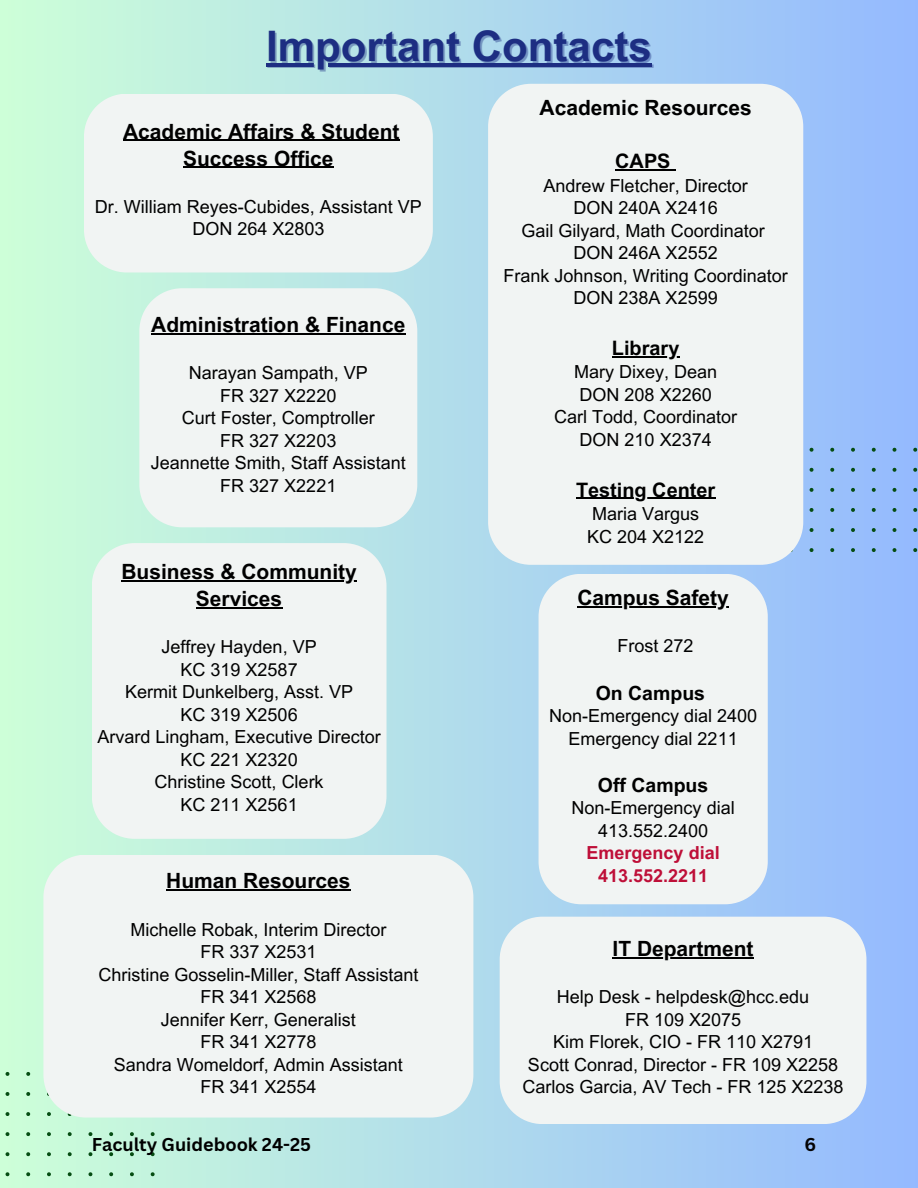
<style>
.page{position:relative;width:918px;height:1188px;background:#fff}
.page>*{position:absolute;margin:0;border:0;box-sizing:border-box;transform-origin:0 0}
.t1{font:700 42.15px "Arial MT Pro";color:#1d2e82}
.t2{font:700 21px/27px "Arial MT Pro";color:#000;text-align:center}
.t3{font:700 19.95px "Arial MT Pro";color:#000}
.t4{font:700 19.5px "Arial MT Pro";color:#000}
.t5{font:18px/22.5px "Arial MT Pro";color:#000;text-align:center}
.t6{font:700 18px/22.5px "Arial MT Pro";color:#be0f38;text-align:center}
.t7{font:700 18px "Canva Sans";color:#000}
.t8{font:700 18px "Canva Sans";color:#050404}
</style>
<div class="page">
<img style="left:0;top:0;width:918px;height:1188px">
<hr style="left:266px;top:64px;width:386px;height:3px;background:#1d2e82">
<div style="left:500px;top:917px;width:366px;height:207px;background:#f1f4f3"></div>
<hr style="left:613px;top:957px;width:141px;height:1px;background:#000">
<h1 class="t1" style="left:266px;top:31px;width:387px">Important Contacts</h1>
<p class="t2" style="left:123px;top:120px;width:278px">Academic Affairs &amp; Student<br>Success Office</p>
<p class="t5" style="left:95px;top:198px;width:329px">Dr. William Reyes-Cubides, Assistant VP<br>DON 264 X2803</p>
<p class="t2" style="left:151px;top:314px;width:256px">Administration &amp; Finance</p>
<p class="t5" style="left:151px;top:364px;width:257px">Narayan Sampath, VP<br>FR 327 X2220<br>Curt Foster, Comptroller<br>FR 327 X2203<br>Jeannette Smith, Staff Assistant<br>FR 327 X2221</p>
<p class="t2" style="left:121px;top:561px;width:237px">Business &amp; Community<br>Services</p>
<p class="t5" style="left:98px;top:638px;width:285px">Jeffrey Hayden, VP<br>KC 319 X2587<br>Kermit Dunkelberg, Asst. VP<br>KC 319 X2506<br>Arvard Lingham, Executive Director<br>KC 221 X2320<br>Christine Scott, Clerk<br>KC 211 X2561</p>
<p class="t2" style="left:166px;top:870px;width:186px">Human Resources</p>
<p class="t5" style="left:98px;top:920px;width:322px">Michelle Robak, Interim Director<br>FR 337 X2531<br>Christine Gosselin-Miller, Staff Assistant<br>FR 341 X2568<br>Jennifer Kerr, Generalist<br>FR 341 X2778<br>Sandra Womeldorf, Admin Assistant<br>FR 341 X2554</p>
<p class="t2" style="left:540px;top:97px;width:214px">Academic Resources</p>
<p class="t3" style="left:615px;top:154px;width:57px">CAPS</p>
<p class="t5" style="left:504px;top:176px;width:286px">Andrew Fletcher, Director<br>DON 240A X2416<br>Gail Gilyard, Math Coordinator<br>DON 246A X2552<br>Frank Johnson, Writing Coordinator<br>DON 238A X2599</p>
<p class="t3" style="left:612px;top:340px;width:69px">Library</p>
<p class="t5" style="left:554px;top:363px;width:185px">Mary Dixey, Dean<br>DON 208 X2260<br>Carl Todd, Coordinator<br>DON 210 X2374</p>
<p class="t3" style="left:576px;top:482px;width:141px">Testing Center</p>
<p class="t5" style="left:587px;top:505px;width:119px;text-align:left">Maria Vargus<br>KC 204 X2122</p>
<p class="t2" style="left:577px;top:587px;width:153px">Campus Safety</p>
<p class="t5" style="left:618px;top:637px;width:78px">Frost 272</p>
<p class="t4" style="left:596px;top:686px;width:111px">On Campus</p>
<p class="t5" style="left:549px;top:707px;width:210px">Non-Emergency dial 2400<br>Emergency dial 2211</p>
<p class="t4" style="left:598px;top:778px;width:112px">Off Campus</p>
<p class="t5" style="left:572px;top:799px;width:165px">Non-Emergency dial<br>413.552.2400</p>
<p class="t6" style="left:587px;top:844px;width:135px">Emergency dial<br>413.552.2211</p>
<p class="t2" style="left:613px;top:938px;width:143px">IT Department</p>
<p class="t5" style="left:522px;top:988px;width:323px">Help Desk - helpdesk@hcc.edu<br>FR 109 X2075<br>Kim Florek, CIO - FR 110 X2791<br>Scott Conrad, Director - FR 109 X2258<br>Carlos Garcia, AV Tech - FR 125 X2238</p>
<p class="t7" style="left:92px;top:1131px;width:221px">Faculty Guidebook 24-25</p>
<p class="t8" style="left:804px;top:1131px;width:13px">6</p>
</div>
